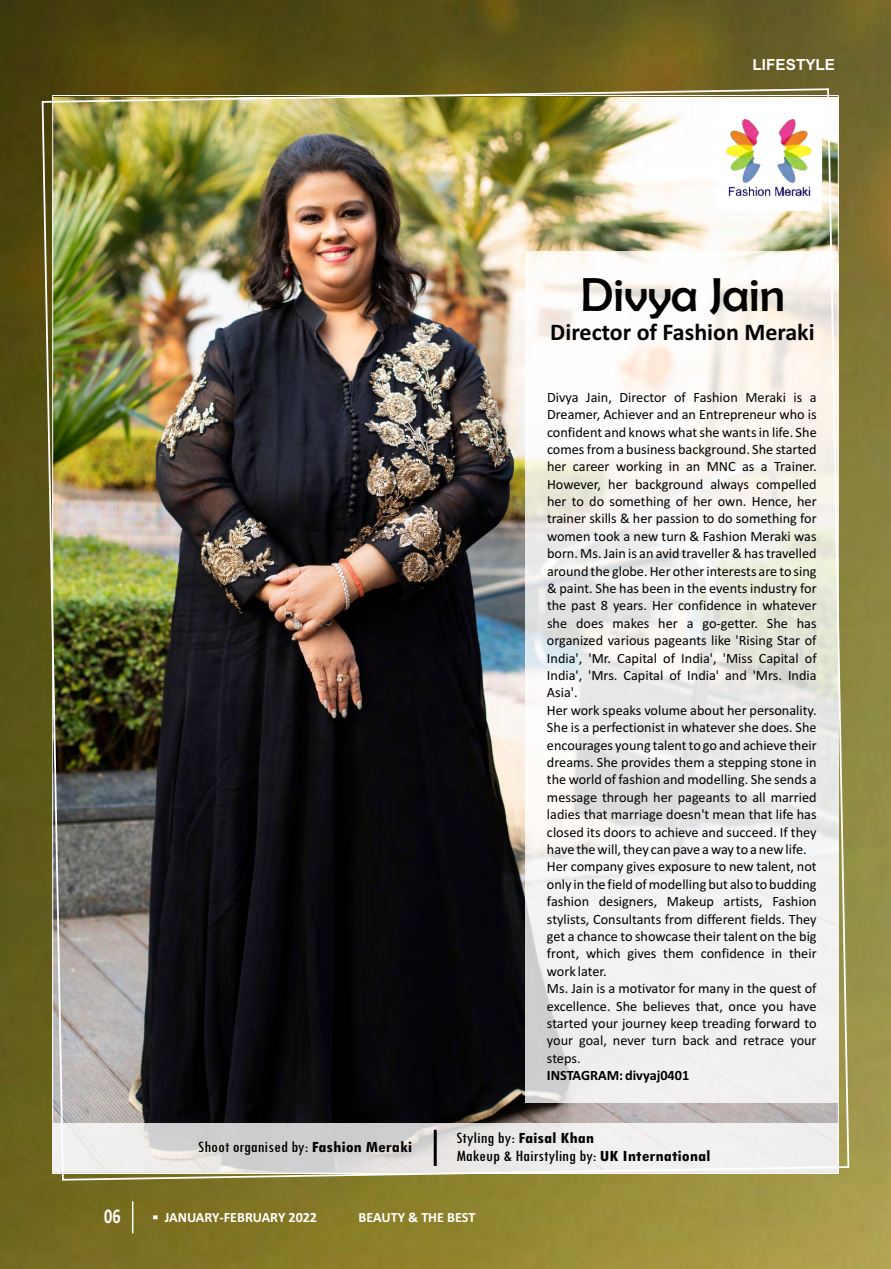
<style>
.page{position:relative;width:891px;height:1269px;background:#fff}
.page>*{position:absolute;margin:0;border:0;box-sizing:border-box;transform-origin:0 0}
.t1{font:48px "Berlin Sans FB";color:#000}
.t2{font:700 24px "Calibri";color:#000}
.t3{font:700 21px "Calibri";color:#fff;scale:.77 1}
.t4{font:condensed 16.5px/17.7px "Tw Cen";color:#000;scale:1.14 1}
.t5{font:700 15.3px "Arial";color:#fff}
.t6{font:14.25px/17.4px "Calibri";color:#000}
.t7{font:700 14.1px "Calibri";color:#fff}
.s1{font-weight:700}
</style>
<div class="page">
<img style="left:0;top:0;width:891px;height:1269px">
<svg style="left:153px;top:1215px;width:5px;height:4px"></svg>
<hr style="left:132px;top:1201px;width:1px;height:32px;background:#fff">
<img style="left:41px;top:87px;width:809px;height:1095px">
<div style="left:53px;top:1123px;width:785px;height:49px;background:#fff;opacity:.8"></div>
<hr style="left:434px;top:1130px;width:3px;height:36px;background:#000">
<div style="left:715px;top:104px;width:107px;height:107px;background:#fff"></div>
<img style="left:726px;top:119px;width:85px;height:76px">
<p class="t5" style="left:753px;top:59px;width:84px">LIFESTYLE</p>
<p class="t1" style="left:581px;top:268px;width:206px">Divya Jain</p>
<p class="t2" style="left:550px;top:322px;width:266px">Director of Fashion Meraki</p>
<p class="t6" style="left:547px;top:389px;width:271px">Divya Jain, Director of Fashion Meraki is a Dreamer, Achiever and an Entrepreneur who is confident and knows what she wants in life. She comes from a business background. She started her career working in an MNC as a Trainer.<br>However, her background always compelled her to do something of her own. Hence, her trainer skills &amp; her passion to do something for women took a new turn &amp; Fashion Meraki was born. Ms. Jain is an avid traveller &amp; has travelled around the globe. Her other interests are to sing &amp; paint. She has been in the events industry for the past 8 years. Her confidence in whatever she does makes her a go-getter. She has organized various pageants like 'Rising Star of India', 'Mr. Capital of India', 'Miss Capital of India', 'Mrs. Capital of India' and 'Mrs. India Asia'.<br>Her work speaks volume about her personality.<br>She is a perfectionist in whatever she does. She encourages young talent to go and achieve their dreams. She provides them a stepping stone in the world of fashion and modelling. She sends a message through her pageants to all married ladies that marriage doesn't mean that life has closed its doors to achieve and succeed. If they have the will, they can pave a way to a new life.<br>Her company gives exposure to new talent, not only in the field of modelling but also to budding fashion designers, Makeup artists, Fashion stylists, Consultants from different fields. They get a chance to showcase their talent on the big front, which gives them confidence in their work later.<br>Ms. Jain is a motivator for many in the quest of excellence. She believes that, once you have started your journey keep treading forward to your goal, never turn back and retrace your steps.<br><span class="s1">INSTAGRAM: divyaj0401</span></p>
<p class="t4" style="left:198px;top:1139px;width:189px">Shoot organised by: <span class="s1">Fashion Meraki</span></p>
<p class="t4" style="left:456px;top:1130px;width:224px">Styling by: <span class="s1">Faisal Khan<br></span>Makeup &amp; Hairstyling by: <span class="s1">UK International</span></p>
<p class="t3" style="left:104px;top:1208px;width:23px">06</p>
<p class="t7" style="left:165px;top:1211px;width:154px">JANUARY-FEBRUARY 2022</p>
<p class="t7" style="left:359px;top:1211px;width:118px">BEAUTY &amp; THE BEST</p>
</div>
